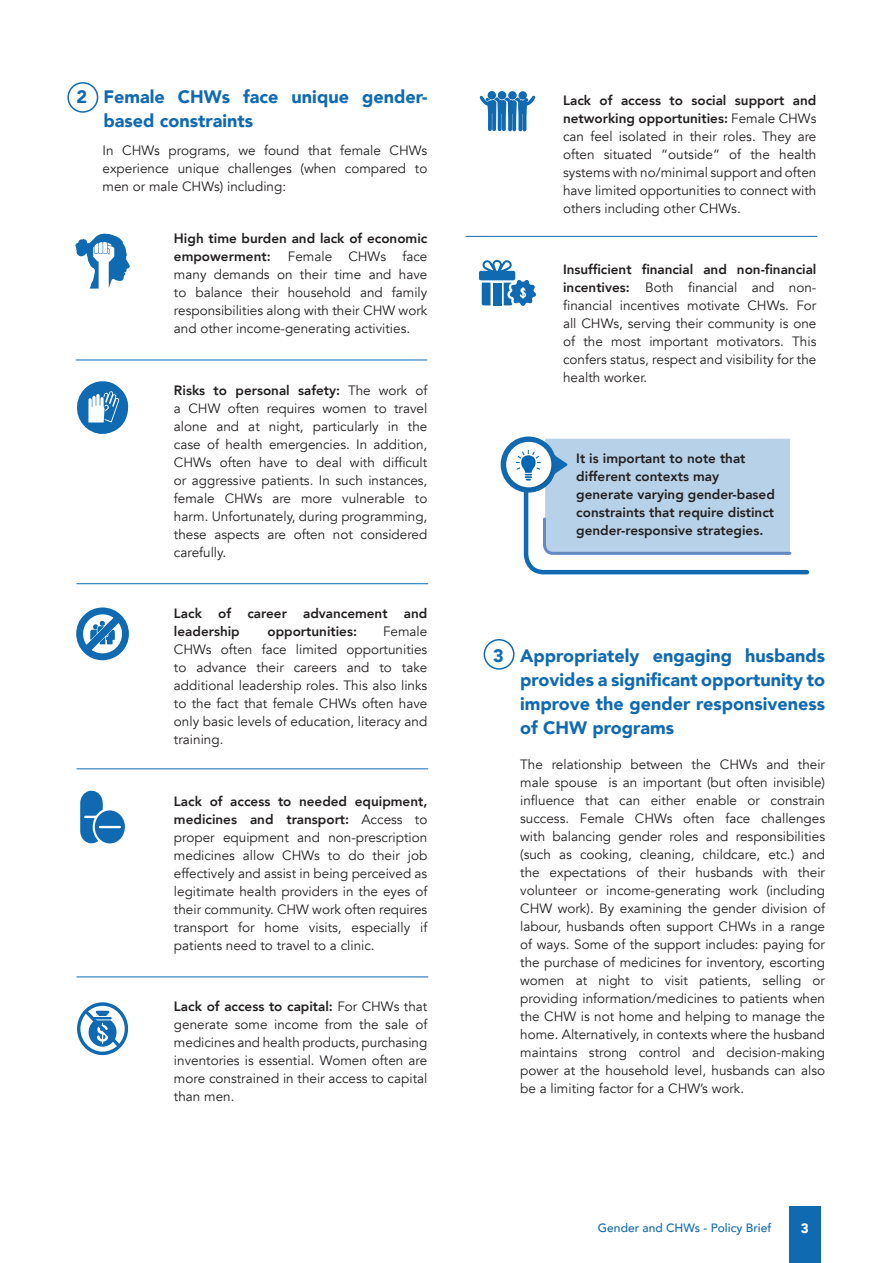
<style>
.page{position:relative;width:893px;height:1263px;background:#fff}
.page>*{position:absolute;margin:0;border:0;box-sizing:border-box;transform-origin:0 0}
.tabs{font:900 18px/24px "Avenir";color:#106ab2}
.tabs-2{font:13.5px/18px "Avenir";color:#231f20;text-align:justify}
.body_text{font:13.5px/18px "Avenir";color:#231f20;text-align:justify}
.body_text-2{font:800 13.5px/18px "Avenir";color:#231f20}
.tabs-3{font:800 13.5px/18px "Avenir";color:#231f20}
.t1{font:900 13.5px "Avenir";color:#fff}
.t2{font:500 12px "Avenir";color:#106ab2}
.s1{font-weight:800}
</style>
<div class="page">
<div style="left:789px;top:1206px;width:32px;height:57px;background:#106ab2"></div>
<div style="left:67px;top:82px;width:31px;height:31px;border:2px solid #106ab2;border-radius:50%"></div>
<div style="left:484px;top:639px;width:30px;height:31px;border:2px solid #106ab2;border-radius:50%"></div>
<svg style="left:76px;top:607px;width:53px;height:53px"></svg>
<svg style="left:479px;top:260px;width:57px;height:46px"></svg>
<svg style="left:77px;top:1002px;width:51px;height:53px"></svg>
<svg style="left:479px;top:91px;width:56px;height:41px"></svg>
<svg style="left:77px;top:381px;width:52px;height:53px"></svg>
<svg style="left:75px;top:234px;width:55px;height:55px"></svg>
<hr style="left:77px;top:583px;width:351px;height:1px;background:#106ab2">
<hr style="left:77px;top:768px;width:351px;height:1px;background:#106ab2">
<hr style="left:76px;top:360px;width:351px;height:1px;background:#106ab2">
<hr style="left:77px;top:976px;width:351px;height:1px;background:#106ab2">
<hr style="left:466px;top:236px;width:351px;height:1px;background:#106ab2">
<svg style="left:80px;top:790px;width:45px;height:54px"></svg>
<svg style="left:501px;top:436px;width:309px;height:139px"></svg>
<p class="tabs" style="left:104px;top:84px;width:325px;text-indent:-27px">2 Female CHWs face unique gender&shy;based constraints</p>
<p class="body_text" style="left:103px;top:142px;width:326px">In CHWs programs, we found that female CHWs experience unique challenges (when compared to men or male CHWs) including:</p>
<p class="tabs-3" style="left:174px;top:230px;width:255px">High time burden and lack of economic empowerment:</p>
<p class="tabs-2" style="left:174px;top:248px;width:255px;text-indent:114px">Female CHWs face many demands on their time and have to balance their household and family responsibilities along with their CHW work and other income-generating activities.</p>
<p class="tabs-2" style="left:174px;top:381px;width:255px"><span class="s1">Risks to personal safety:</span> The work of a CHW often requires women to travel alone and at night, particularly in the case of health emergencies. In addition, CHWs often have to deal with difficult or aggressive patients. In such instances, female CHWs are more vulnerable to harm. Unfortunately, during programming, these aspects are often not considered carefully.</p>
<p class="tabs-3" style="left:174px;top:605px;width:255px">Lack of career advancement and leadership</p>
<p class="tabs-2" style="left:174px;top:623px;width:255px;text-indent:209px">Female CHWs often face limited opportunities to advance their careers and to take additional leadership roles. This also links to the fact that female CHWs often have only basic levels of education, literacy and training.</p>
<p class="tabs-3" style="left:267px;top:623px;width:91px">opportunities:</p>
<p class="tabs-2" style="left:174px;top:792px;width:255px"><span class="s1">Lack of access to needed equipment, medicines and transport:</span> Access to proper equipment and non-prescription medicines allow CHWs to do their job effectively and assist in being perceived as legitimate health providers in the eyes of their community. CHW work often requires transport for home visits, especially if patients need to travel to a clinic.</p>
<p class="tabs-2" style="left:174px;top:998px;width:255px"><span class="s1">Lack of access to capital:</span> For CHWs that generate some income from the sale of medicines and health products, purchasing inventories is essential. Women often are more constrained in their access to capital than men.</p>
<p class="tabs-2" style="left:563px;top:91px;width:255px"><span class="s1">Lack of access to social support and networking opportunities:</span> Female CHWs can feel isolated in their roles. They are often situated “outside” of the health systems with no/minimal support and often have limited opportunities to connect with others including other CHWs.</p>
<p class="tabs-2" style="left:563px;top:261px;width:255px"><span class="s1">Insufficient financial and non-financial incentives:</span> Both financial and non&shy;financial incentives motivate CHWs. For all CHWs, serving their community is one of the most important motivators. This confers status, respect and visibility for the health worker.</p>
<p class="body_text-2" style="left:576px;top:450px;width:200px">It is important to note that different contexts may generate varying gender-based constraints that require distinct gender-responsive strategies.</p>
<p class="tabs" style="left:520px;top:643px;width:306px;text-align:justify;text-indent:-27px">3 Appropriately engaging husbands provides a significant opportunity to improve the gender responsiveness of CHW programs</p>
<p class="body_text" style="left:520px;top:755px;width:306px">The relationship between the CHWs and their male spouse is an important (but often invisible) influence that can either enable or constrain success. Female CHWs often face challenges with balancing gender roles and responsibilities (such as cooking, cleaning, childcare, etc.) and the expectations of their husbands with their volunteer or income-generating work (including CHW work). By examining the gender division of labour, husbands often support CHWs in a range of ways. Some of the support includes: paying for the purchase of medicines for inventory, escorting women at night to visit patients, selling or providing information/medicines to patients when the CHW is not home and helping to manage the home. Alternatively, in contexts where the husband maintains strong control and decision-making power at the household level, husbands can also be a limiting factor for a CHW’s work.</p>
<p class="t2" style="left:598px;top:1217px;width:175px">Gender and CHWs - Policy Brief</p>
<p class="t1" style="left:801px;top:1217px;width:9px">3</p>
</div>
